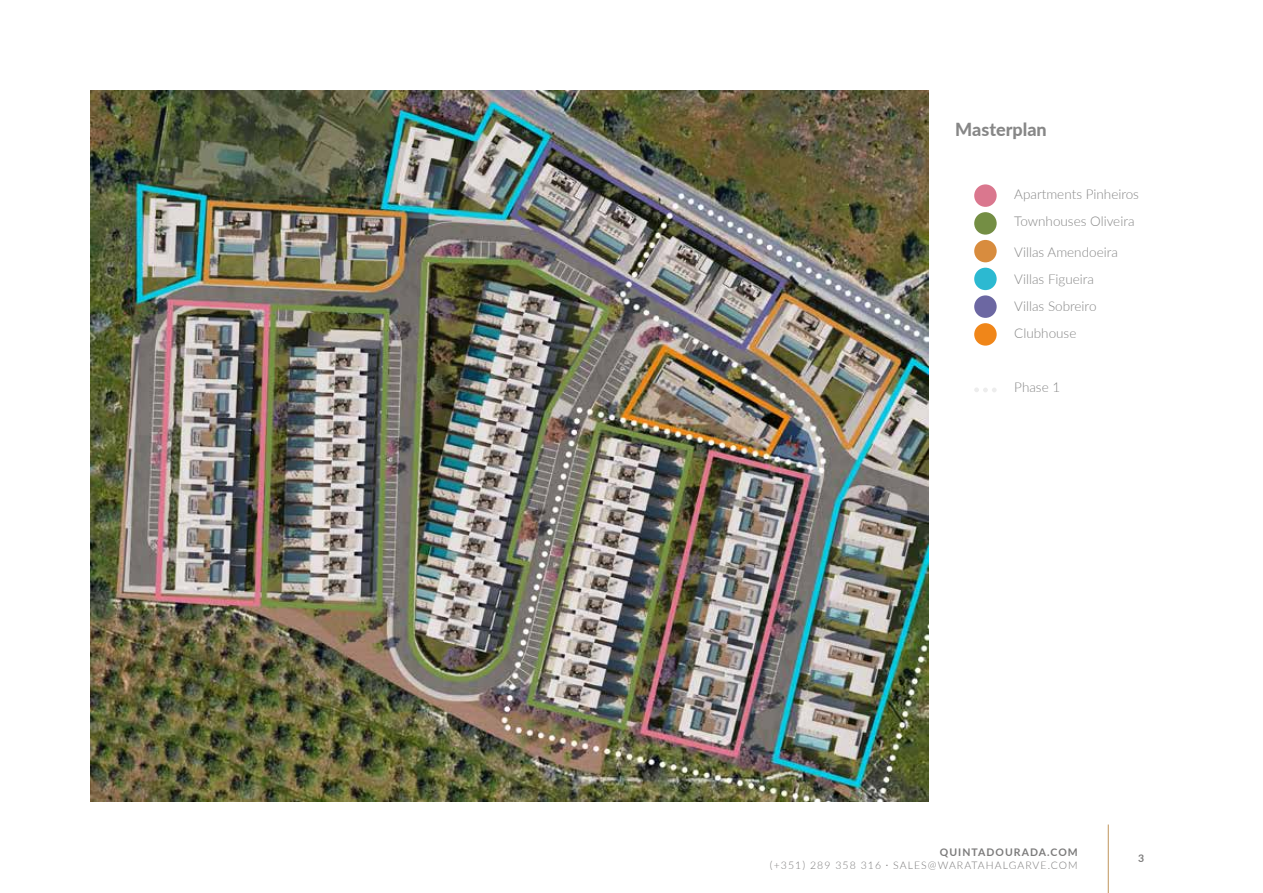
<style>
.page{position:relative;width:1263px;height:893px;background:#fff}
.page>*{position:absolute;margin:0;border:0;box-sizing:border-box;transform-origin:0 0}
.t1{font:800 18px "Lato";color:#878787}
.t2{font:300 13.5px "Lato";color:#878787}
.t3{font:300 10.5px/12.6px "Lato";letter-spacing:.1em;color:#7c7b7b;text-align:right}
.t4{font:700 10.5px "Lato";color:#7c7b7b}
.s1{font-weight:700}
</style>
<div class="page">
<hr style="left:1108px;top:824px;width:1px;height:69px;background:#bf945b">
<img style="left:91px;top:91px;width:837px;height:710px">
<div style="left:974px;top:212px;width:23px;height:23px;background:#748e44;border-radius:50%"></div>
<div style="left:974px;top:184px;width:23px;height:23px;background:#da778e;border-radius:50%"></div>
<div style="left:974px;top:240px;width:23px;height:22px;background:#d88c3e;border-radius:50%"></div>
<div style="left:974px;top:268px;width:23px;height:22px;background:#2cb9d1;border-radius:50%"></div>
<div style="left:974px;top:295px;width:23px;height:23px;background:#6c67a2;border-radius:50%"></div>
<div style="left:974px;top:323px;width:23px;height:23px;background:#f08619;border-radius:50%"></div>
<svg style="left:974px;top:388px;width:23px;height:4px"></svg>
<h1 class="t1" style="left:955px;top:116px;width:93px">Masterplan</h1>
<p class="t2" style="left:1014px;top:185px;width:126px">Apartments Pinheiros</p>
<p class="t2" style="left:1014px;top:212px;width:122px">Townhouses Oliveira</p>
<p class="t2" style="left:1014px;top:243px;width:105px">Villas Amendoeira</p>
<p class="t2" style="left:1014px;top:270px;width:81px">Villas Figueira</p>
<p class="t2" style="left:1014px;top:297px;width:84px">Villas Sobreiro</p>
<p class="t2" style="left:1014px;top:324px;width:64px">Clubhouse</p>
<p class="t2" style="left:1014px;top:378px;width:47px">Phase 1</p>
<p class="t3" style="left:770px;top:846px;width:309px"><span class="s1">QUINTADOURADA.COM<br></span>(+351) 289 358 316 <sup>.</sup> SALES@WARATAHALGARVE.COM</p>
<p class="t4" style="left:1138px;top:851px;width:8px">3</p>
</div>
